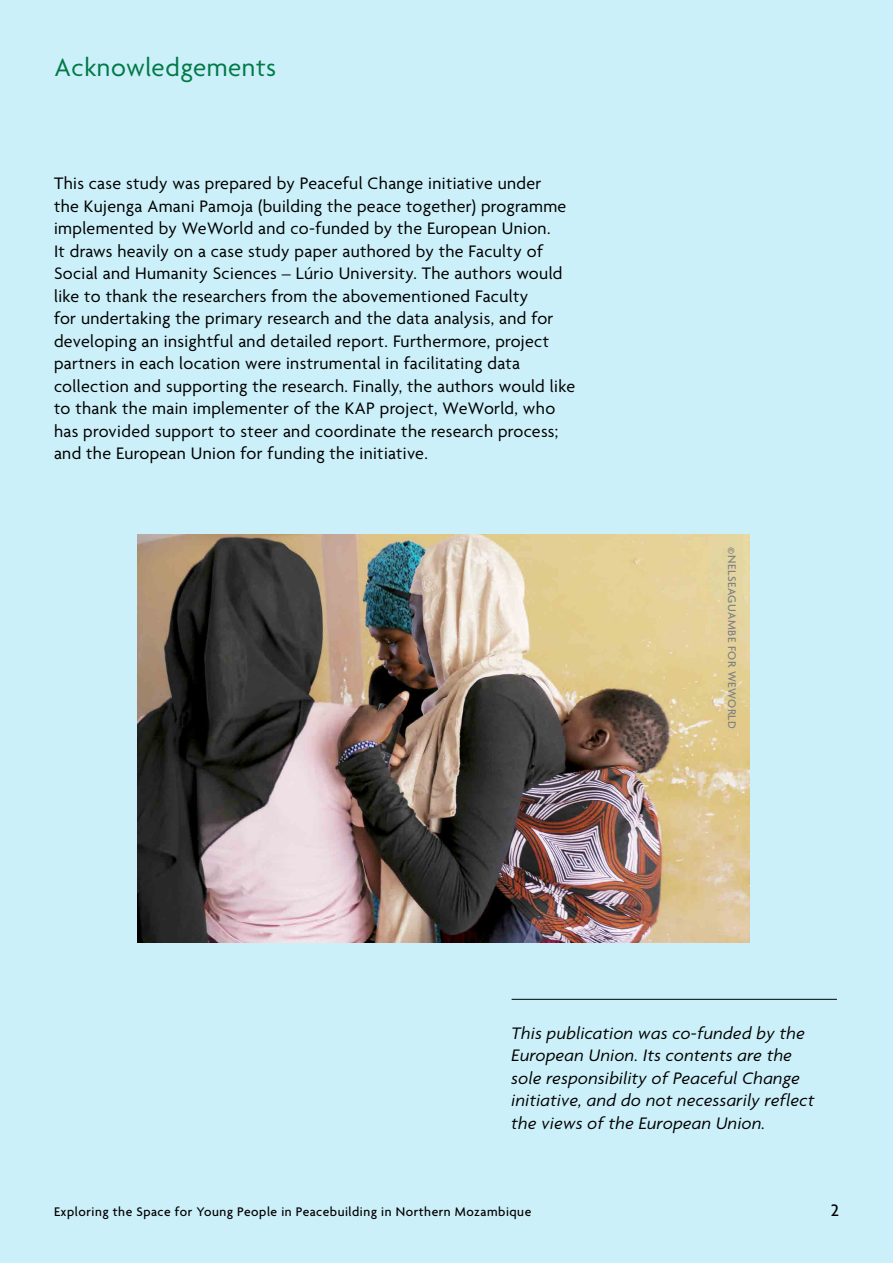
<style>
.page{position:relative;width:893px;height:1263px;background:#ccf0f9}
.page>*{position:absolute;margin:0;border:0;box-sizing:border-box;transform-origin:0 0}
.t1{font:27px "Agenda";letter-spacing:.02em;color:#007a47}
.t2{font:18px/22.5px "Agenda";letter-spacing:.02em;color:#000}
.t3{font:italic 18px/22.5px "Agenda";letter-spacing:.02em;color:#000}
.t4{font:500 18px "Agenda";color:#000}
.t5{font:500 13.5px "Agenda";letter-spacing:.04em;color:#000}
.t6{font:500 12px "Agenda";letter-spacing:.04em;color:#808080}
</style>
<div class="page">
<hr style="left:512px;top:999px;width:325px;height:1px;background:#000">
<img style="left:137px;top:534px;width:612px;height:408px">
<h1 class="t1" style="left:55px;top:53px;width:223px">Acknowledgements</h1>
<p class="t2" style="left:54px;top:173px;width:523px">This case study was prepared by Peaceful Change initiative under<br>the Kujenga Amani Pamoja (building the peace together) programme implemented by WeWorld and co-funded by the European Union.<br>It draws heavily on a case study paper authored by the Faculty of Social and Humanity Sciences – Lúrio University. The authors would like to thank the researchers from the abovementioned Faculty<br>for undertaking the primary research and the data analysis, and for developing an insightful and detailed report. Furthermore, project partners in each location were instrumental in facilitating data collection and supporting the research. Finally, the authors would like to thank the main implementer of the KAP project, WeWorld, who has provided support to steer and coordinate the research process; and the European Union for funding the initiative.</p>
<p class="t6" style="left:738px;top:547px;width:183px;rotate:90deg">©NELSEAGUAMBE FOR WEWORLD</p>
<p class="t3" style="left:512px;top:1022px;width:304px">This publication was co-funded by the European Union. Its contents are the sole responsibility of Peaceful Change initiative, and do not necessarily reflect the views of the European Union.</p>
<p class="t5" style="left:54px;top:1205px;width:479px">Exploring the Space for Young People in Peacebuilding in Northern Mozambique</p>
<p class="t4" style="left:831px;top:1201px;width:10px">2</p>
</div>
